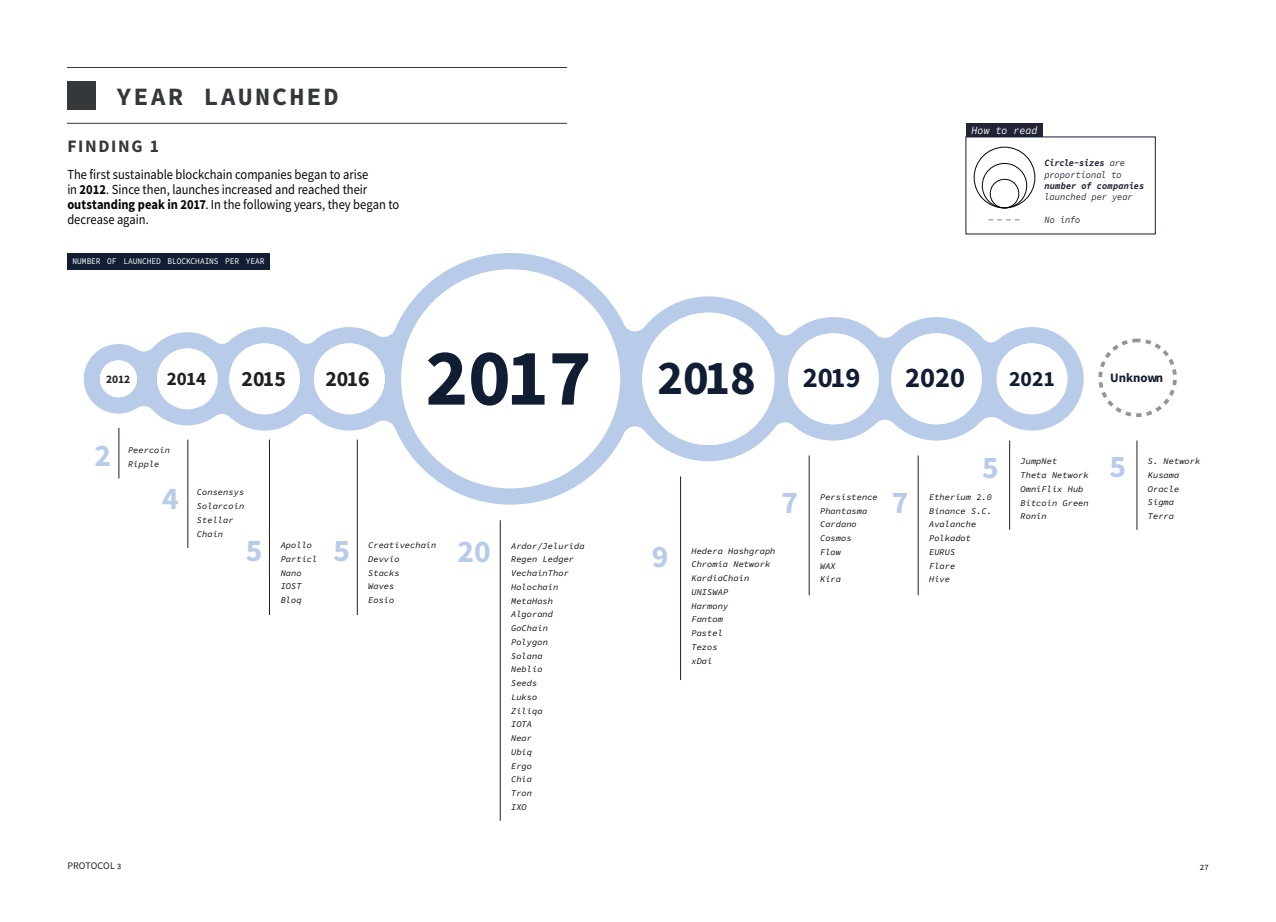
<style>
.page{position:relative;width:1276px;height:922px;background:#fff}
.page>*{position:absolute;margin:0;border:0;box-sizing:border-box;transform-origin:0 0}
.t1{font:700 80.75px "Source Sans Pro";color:#111d33}
.t2{font:700 31.5px "Source Sans Pro";color:#b8cbe8}
.t3{font:700 28.38px "Source Sans Pro";color:#111d33}
.t4{font:700 25px "Source Code Pro";letter-spacing:.085em;color:#35383a}
.t5{font:700 21.75px "Source Sans Pro";color:#231f20}
.t6{font:700 21.75px "Source Sans Pro";color:#111d33}
.t7{font:700 19px "Source Sans Pro";color:#231f20}
.t8{font:700 17.5px "Source Sans Pro";letter-spacing:.095em;color:#35383a}
.Text_body{font:13.75px/15px "Source Sans Pro";color:#040504;scale:.91 1}
.t9{font:700 12.88px "Source Sans Pro";color:#111d33}
.t10{font:700 11.5px "Source Sans Pro";color:#231f20}
.description{font:italic 11px "Source Code Pro";letter-spacing:.01em;color:#fff;scale:.91 1}
.numero_pagina{font:10px "Source Sans Pro";letter-spacing:.005em;color:#231f20}
.graphs{font:italic 9.62px/11.2px "Source Code Pro";letter-spacing:-.005em;color:#212436;scale:.91 1}
.t11{font:italic 8.75px/13.8px "Source Code Pro";color:#040504}
.description-2{font:8.62px "Source Code Pro";letter-spacing:-.01em;color:#fff;scale:.91 1}
.s1{font-weight:700}
.s2{font-size:48.62px}
.s3{color:#231f20}
</style>
<div class="page">
<hr style="left:67px;top:67px;width:500px;height:1px;background:#35383a">
<hr style="left:67px;top:123px;width:500px;height:1px;background:#35383a">
<div style="left:67px;top:81px;width:28px;height:28px;background:#35383a"></div>
<svg style="left:82px;top:253px;width:1002px;height:251px"></svg>
<svg style="left:1098px;top:338px;width:78px;height:79px"></svg>
<div style="left:100px;top:360px;width:37px;height:37px;background:#fff;border-radius:50%"></div>
<div style="left:157px;top:348px;width:61px;height:61px;background:#fff;border-radius:50%"></div>
<div style="left:229px;top:343px;width:71px;height:71px;background:#fff;border-radius:50%"></div>
<div style="left:314px;top:343px;width:71px;height:71px;background:#fff;border-radius:50%"></div>
<div style="left:996px;top:343px;width:71px;height:71px;background:#fff;border-radius:50%"></div>
<div style="left:642px;top:312px;width:132px;height:133px;background:#fff;border-radius:50%"></div>
<div style="left:788px;top:333px;width:91px;height:91px;background:#fff;border-radius:50%"></div>
<div style="left:891px;top:333px;width:91px;height:91px;background:#fff;border-radius:50%"></div>
<hr style="left:119px;top:428px;width:1px;height:50px;background:#231f20">
<hr style="left:187px;top:439px;width:1px;height:109px;background:#231f20">
<hr style="left:269px;top:439px;width:1px;height:176px;background:#231f20">
<hr style="left:357px;top:439px;width:1px;height:176px;background:#231f20">
<hr style="left:500px;top:520px;width:1px;height:300px;background:#231f20">
<hr style="left:680px;top:476px;width:1px;height:204px;background:#231f20">
<hr style="left:809px;top:455px;width:1px;height:140px;background:#231f20">
<hr style="left:918px;top:455px;width:1px;height:140px;background:#231f20">
<hr style="left:1009px;top:440px;width:1px;height:89px;background:#231f20">
<hr style="left:1136px;top:440px;width:1px;height:89px;background:#231f20">
<div style="left:966px;top:124px;width:76px;height:13px;background:#212436"></div>
<div style="left:990px;top:179px;width:29px;height:29px;border:1px solid #040504;border-radius:50%"></div>
<div style="left:974px;top:147px;width:61px;height:61px;border:1px solid #040504;border-radius:50%"></div>
<div style="left:982px;top:163px;width:45px;height:45px;border:1px solid #040504;border-radius:50%"></div>
<svg style="left:988px;top:219px;width:31px;height:1px"></svg>
<div style="left:67px;top:253px;width:203px;height:16px;background:#111d33"></div>
<p class="t4" style="left:116px;top:78px;width:224px">YEAR LAUNCHED</p>
<p class="t8" style="left:67px;top:135px;width:93px">FINDING 1</p>
<p class="Text_body" style="left:67px;top:167px;width:366px">The first sustainable blockchain companies began to arise<br>in <span class="s1">2012</span>. Since then, launches increased and reached their <span class="s1">outstanding peak in 2017</span>. In the following years, they began to decrease again.</p>
<p class="description-2" style="left:72px;top:255px;width:213px">NUMBER OF LAUNCHED BLOCKCHAINS PER YEAR</p>
<h3 class="t10" style="left:106px;top:371px;width:26px">2012</h3>
<h3 class="t7" style="left:167px;top:366px;width:41px">2014</h3>
<h3 class="t5" style="left:242px;top:364px;width:46px">2015</h3>
<h3 class="t5" style="left:325px;top:364px;width:46px">2016</h3>
<h1 class="t1" style="left:425px;top:323px;width:437px">2017 <span class="s2">2018</span> <sup>2019</sup></h1>
<p class="description" style="left:971px;top:122px;width:74px">How to read</p>
<p class="graphs" style="left:1044px;top:158px;width:111px"><span class="s1">Circle-sizes</span> are proportional to <span class="s1">number of companies </span>launched per year</p>
<p class="graphs" style="left:1044px;top:214px;width:41px">No info</p>
<h3 class="t3" style="left:905px;top:358px;width:62px">2020</h3>
<h3 class="t6" style="left:1009px;top:364px;width:47px">2021</h3>
<h3 class="t9" style="left:1110px;top:369px;width:55px">Unknow<span class="s3">n</span></h3>
<h2 class="t2" style="left:95px;top:434px;width:18px">2</h2>
<p class="t11" style="left:128px;top:443px;width:43px">Peercoin</p>
<p class="t11" style="left:128px;top:457px;width:33px">Ripple</p>
<h2 class="t2" style="left:162px;top:476px;width:18px">4</h2>
<p class="t11" style="left:197px;top:486px;width:49px">Consensys<br>Solarcoin<br>Stellar<br>Chain</p>
<h2 class="t2" style="left:246px;top:529px;width:18px">5</h2>
<p class="t11" style="left:368px;top:538px;width:70px">Creativechain<br>Devvio<br>Stacks<br>Waves<br>Eosio</p>
<h2 class="t2" style="left:333px;top:529px;width:18px">5</h2>
<p class="t11" style="left:511px;top:539px;width:75px">Ardor/Jelurida<br>Regen Ledger<br>VechainThor<br>Holochain<br>MetaHash<br>Algorand<br>GoChain<br>Polygon<br>Solana<br>Neblio<br>Seeds<br>Lukso<br>Ziliqa<br>IOTA<br>Near<br>Ubiq<br>Ergo<br>Chia<br>Tron<br>IXO</p>
<h2 class="t2" style="left:458px;top:530px;width:35px">20</h2>
<p class="t11" style="left:691px;top:544px;width:86px">Hedera Hashgraph<br>Chromia Network<br>KardiaChain<br>UNISWAP<br>Harmony<br>Fantom<br>Pastel<br>Tezos<br>xDai</p>
<p class="t11" style="left:281px;top:538px;width:38px">Apollo<br>Particl<br>Nano<br>IOST<br>Bloq</p>
<h2 class="t2" style="left:652px;top:535px;width:18px">9</h2>
<h2 class="t2" style="left:1109px;top:445px;width:18px">5</h2>
<h2 class="t2" style="left:982px;top:445px;width:18px">5</h2>
<p class="t11" style="left:1147px;top:454px;width:54px">S. Network<br>Kusama<br>Oracle<br>Sigma<br>Terra</p>
<p class="t11" style="left:1020px;top:454px;width:70px">JumpNet<br>Theta Network<br>OmniFlix Hub<br>Bitcoin Green<br>Ronin</p>
<h2 class="t2" style="left:781px;top:481px;width:18px">7</h2>
<p class="t11" style="left:929px;top:490px;width:64px">Etherium 2.0<br>Binance S.C.<br>Avalanche<br>Polkadot<br>EURUS<br>Flare<br>Hive</p>
<h2 class="t2" style="left:892px;top:481px;width:18px">7</h2>
<p class="t11" style="left:820px;top:490px;width:59px">Persistence<br>Phantasma<br>Cardano<br>Cosmos<br>Flow<br>WAX<br>Kira</p>
<p class="numero_pagina" style="left:67px;top:859px;width:56px">PROTOCOL 3</p>
<p class="numero_pagina" style="left:1199px;top:860px;width:10px">27</p>
</div>
